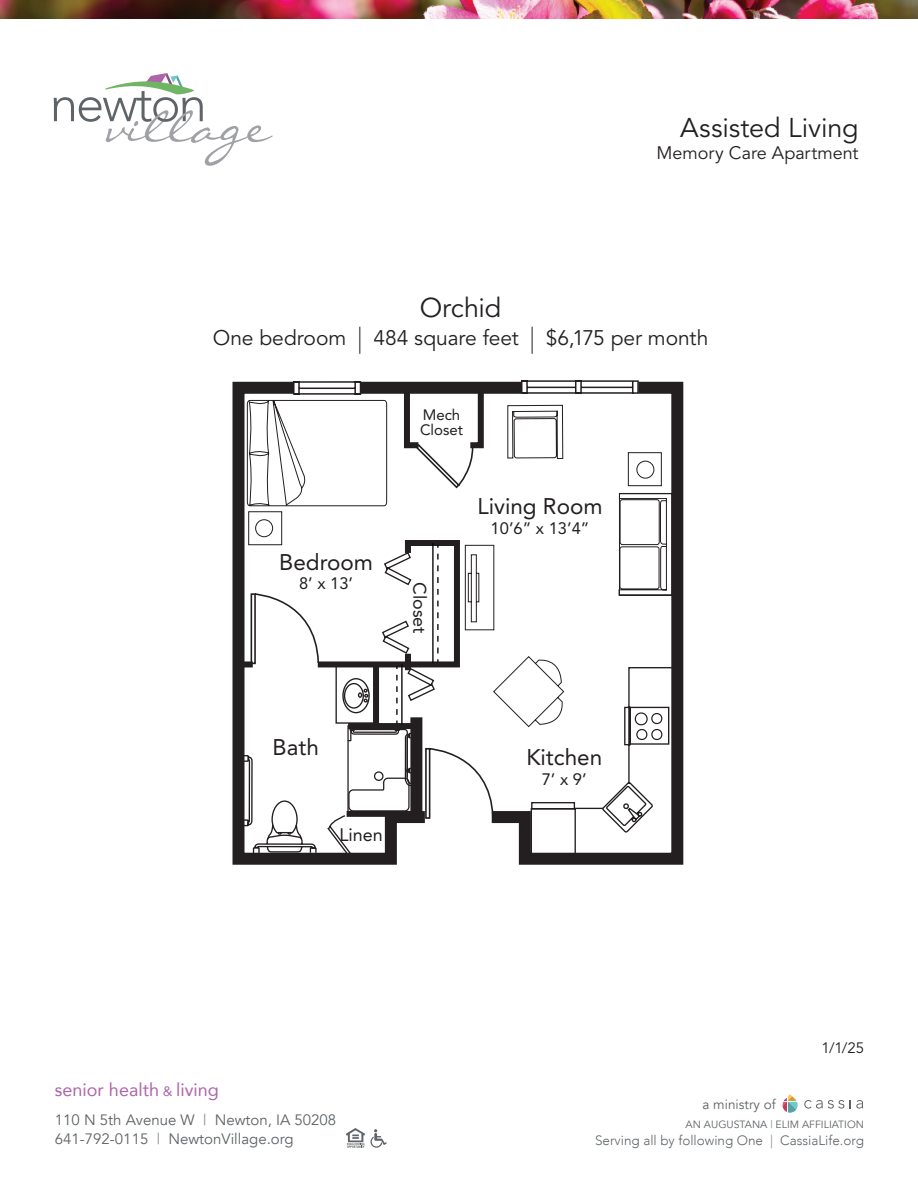
<style>
.page{position:relative;width:918px;height:1188px;background:#fff}
.page>*{position:absolute;margin:0;border:0;box-sizing:border-box;transform-origin:0 0}
.t1{font:27px "Avenir LT Pro";letter-spacing:-.005em;color:#231f20}
.t2{font:22.5px "Avenir";color:#231f20}
.t3{font:21px "Avenir LT Pro";color:#231f20}
.t4{font:18px "Avenir";color:#ad64a8}
.t5{font:18px "Avenir LT Pro";color:#231f20}
.t6{font:18px "Avenir";color:#231f20}
.t7{font:16.5px "Avenir";color:#231f20}
.t8{font:15px/19.5px "Avenir";color:#5e6367}
.t9{font:15px/15px "Avenir";color:#231f20}
.t10{font:15px "Avenir LT Pro";color:#231f20}
.t11{font:300 13.5px "Avenir";color:#5e6367}
.t12{font:13.5px "Avenir";color:#5e6367}
.t13{font:10.5px "Avenir";color:#5e6367}
.s1{font-size:27px}
.s2{font-size:13.5px}
.s3{color:#83888c}
</style>
<div class="page">
<svg style="left:346px;top:1128px;width:41px;height:20px"></svg>
<img style="left:0;top:0;width:918px;height:18px">
<svg style="left:804px;top:1100px;width:40px;height:9px"></svg>
<svg style="left:850px;top:1100px;width:13px;height:9px"></svg>
<svg style="left:782px;top:1094px;width:16px;height:19px"></svg>
<svg style="left:54px;top:73px;width:219px;height:93px"></svg>
<svg style="left:232px;top:381px;width:452px;height:484px;background:#4d494a"></svg>
<svg style="left:232px;top:381px;width:232px;height:439px"></svg>
<svg style="left:250px;top:593px;width:131px;height:71px"></svg>
<hr style="left:432px;top:543px;width:2px;height:120px;background:#040503">
<svg style="left:381px;top:551px;width:295px;height:308px"></svg>
<svg style="left:633px;top:711px;width:29px;height:31px"></svg>
<svg style="left:241px;top:664px;width:177px;height:201px"></svg>
<svg style="left:246px;top:380px;width:394px;height:168px"></svg>
<div style="left:255px;top:519px;width:18px;height:18px;border:1px solid #231f20;border-radius:50%"></div>
<svg style="left:464px;top:404px;width:209px;height:227px"></svg>
<div style="left:637px;top:461px;width:17px;height:18px;border:1px solid #231f20;border-radius:50%"></div>
<svg style="left:492px;top:655px;width:73px;height:73px"></svg>
<p class="t1" style="left:680px;top:112px;width:180px">Assisted Living</p>
<p class="t5" style="left:657px;top:142px;width:203px">Memory Care Apartment</p>
<p class="t1" style="left:420px;top:292px;width:83px">Orchid</p>
<p class="t3" style="left:213px;top:325px;width:497px">One bedroom <span class="s1">|</span> 484 square feet <span class="s1">|</span> $6,175 per month</p>
<p class="t2" style="left:279px;top:544px;width:95px">Bedroom</p>
<p class="t7" style="left:299px;top:570px;width:56px">8’ x 13’</p>
<p class="t9" style="left:420px;top:407px;width:45px">Mech<br>Closet</p>
<p class="t6" style="left:434px;top:582px;width:53px;rotate:90deg">Closet</p>
<p class="t2" style="left:478px;top:488px;width:127px">Living Room</p>
<p class="t7" style="left:491px;top:515px;width:100px">10’6” x 13’4”</p>
<p class="t2" style="left:273px;top:729px;width:48px">Bath</p>
<p class="t6" style="left:339px;top:820px;width:45px">Linen</p>
<p class="t2" style="left:526px;top:740px;width:77px">Kitchen</p>
<p class="t7" style="left:542px;top:766px;width:46px">7’ x 9’</p>
<p class="t4" style="left:55px;top:1076px;width:165px">senior health <span class="s2">&amp;</span> living</p>
<p class="t8" style="left:55px;top:1110px;width:283px">110 N 5th Avenue W <span class="s3">|</span> Newton, IA 50208<br>641-792-0115 <span class="s3">|</span> NewtonVillage.org</p>
<p class="t12" style="left:703px;top:1096px;width:75px">a ministry of</p>
<p class="t10" style="left:822px;top:1039px;width:44px">1/1/25</p>
<p class="t13" style="left:686px;top:1118px;width:180px">AN AUGUSTANA <span class="s3">|</span> ELIM AFFILIATION</p>
<p class="t11" style="left:595px;top:1132px;width:270px">Serving all by following One <span class="s3">|</span> CassiaLife.org</p>
</div>
